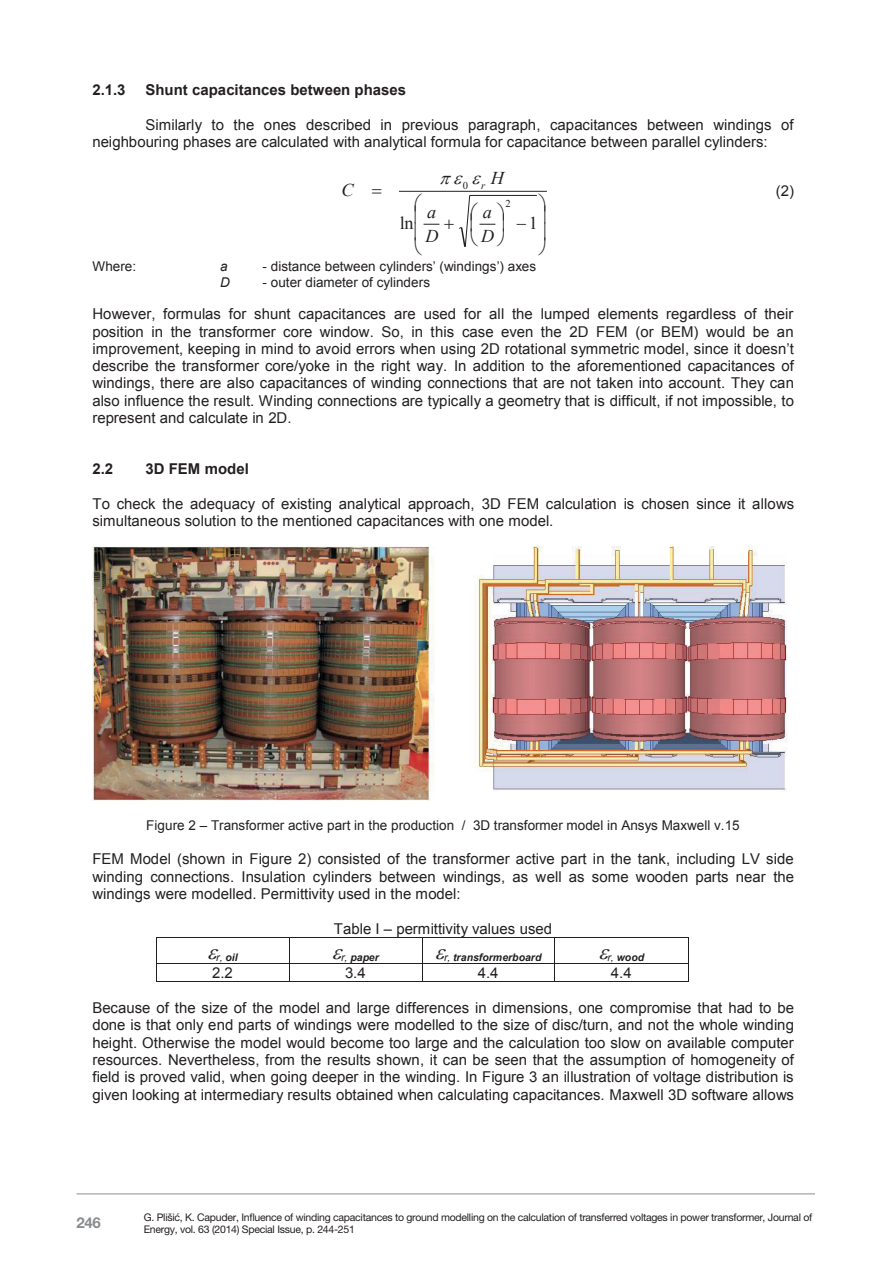
<style>
.page{position:relative;width:893px;height:1263px;background:#fff}
.page>*{position:absolute;margin:0;border:0;box-sizing:border-box;transform-origin:0 0}
.t1{font:italic 18px "Times New Roman";color:#231f20}
.t2{font:18px "Times New Roman";color:#231f20}
.t3{font:15px/17.2px "Arial";color:#231f20;text-align:justify}
.t4{font:700 15px "Arial";color:#231f20}
.t5{font:700 15px "MH Helvetica";color:#8a8c8f}
.t6{font:13.5px "Arial";letter-spacing:.005em;color:#231f20}
.t7{font:13.5px "Arial";letter-spacing:.005em;color:#231f20}
.t8{font:italic 13.5px "Arial";color:#231f20}
.t9{font:10.5px/12px "MH Helvetica";letter-spacing:-.025em;color:#231f20}
.t10{font:italic 700 10.5px "Arial";color:#231f20}
.t11{font:10.5px "Times New Roman";color:#231f20}
.t12{font:italic 10.5px "Times New Roman";color:#231f20}
.s1{font-style:inherit}
.s2{font-weight:400}
</style>
<div class="page">
<hr style="left:77px;top:1193px;width:738px;height:1px;background:#8a8c8f">
<hr style="left:470px;top:195px;width:67px;height:1px;background:#231f20">
<hr style="left:399px;top:191px;width:148px;height:1px;background:#231f20">
<img style="left:93px;top:547px;width:694px;height:253px">
<hr style="left:157px;top:937px;width:132px;height:1px;background:#231f20">
<hr style="left:290px;top:937px;width:132px;height:1px;background:#231f20">
<hr style="left:422px;top:937px;width:133px;height:1px;background:#231f20">
<hr style="left:555px;top:937px;width:133px;height:1px;background:#231f20">
<hr style="left:157px;top:963px;width:132px;height:1px;background:#231f20">
<hr style="left:290px;top:963px;width:132px;height:1px;background:#231f20">
<hr style="left:422px;top:963px;width:133px;height:1px;background:#231f20">
<hr style="left:555px;top:963px;width:133px;height:1px;background:#231f20">
<svg style="left:156px;top:937px;width:1px;height:45px"></svg>
<hr style="left:157px;top:981px;width:132px;height:1px;background:#231f20">
<svg style="left:289px;top:937px;width:1px;height:45px"></svg>
<hr style="left:290px;top:981px;width:132px;height:1px;background:#231f20">
<svg style="left:422px;top:938px;width:1px;height:43px"></svg>
<hr style="left:422px;top:981px;width:133px;height:1px;background:#231f20">
<hr style="left:555px;top:981px;width:133px;height:1px;background:#231f20">
<svg style="left:688px;top:937px;width:1px;height:45px"></svg>
<svg style="left:423px;top:223px;width:16px;height:2px"></svg>
<svg style="left:459px;top:195px;width:45px;height:52px"></svg>
<p class="t4" style="left:92px;top:80px;width:35px">2.1.3</p>
<p class="t4" style="left:146px;top:80px;width:262px">Shunt capacitances between phases</p>
<p class="t3" style="left:92px;top:116px;width:703px;text-indent:53px">Similarly to the ones described in previous paragraph, capacitances between windings of neighbouring phases are calculated with analytical formula for capacitance between parallel cylinders:</p>
<p class="t1" style="left:491px;top:166px;width:15px">H</p>
<p class="t11" style="left:463px;top:178px;width:7px">0</p>
<p class="t1" style="left:342px;top:177px;width:14px">C</p>
<p class="t12" style="left:481px;top:178px;width:6px">r</p>
<p class="t3" style="left:776px;top:182px;width:20px">(2)</p>
<p class="t11" style="left:505px;top:196px;width:7px">2</p>
<p class="t1" style="left:427px;top:199px;width:11px">a</p>
<p class="t1" style="left:483px;top:199px;width:11px">a</p>
<p class="t2" style="left:400px;top:211px;width:15px">ln</p>
<p class="t2" style="left:529px;top:211px;width:11px">1</p>
<p class="t1" style="left:425px;top:224px;width:15px">D</p>
<p class="t1" style="left:481px;top:224px;width:15px">D</p>
<p class="t6" style="left:92px;top:258px;width:45px">Where:</p>
<p class="t8" style="left:220px;top:258px;width:9px">a</p>
<p class="t7" style="left:263px;top:258px;width:275px"><span class="s1">-</span> distance between cylinders’ (windings’) axes</p>
<p class="t8" style="left:220px;top:273px;width:11px">D</p>
<p class="t6" style="left:263px;top:273px;width:169px">- outer diameter of cylinders</p>
<p class="t3" style="left:92px;top:305px;width:703px">However, formulas for shunt capacitances are used for all the lumped elements regardless of their position in the transformer core window. So, in this case even the 2D FEM (or BEM) would be an improvement, keeping in mind to avoid errors when using 2D rotational symmetric model, <span class="s1">since it doesn’t </span>describe the transformer core/yoke in the right way. In addition to the aforementioned capacitances of windings, there are also capacitances of winding connections that are not taken into account. They can also influence the result. Winding connections are typically a geometry that is difficult, if not impossible, to represent and calculate in 2D.</p>
<p class="t4" style="left:92px;top:459px;width:22px">2.2</p>
<p class="t4" style="left:146px;top:459px;width:105px">3D FEM model</p>
<p class="t3" style="left:92px;top:495px;width:703px">To check the adequacy of existing analytical approach, 3D FEM calculation is chosen since it allows simultaneous solution to the mentioned capacitances with one model.</p>
<p class="t6" style="left:146px;top:817px;width:595px">Figure 2 <span class="s1">–</span> Transformer active part in the production / 3D transformer model in Ansys Maxwell v.15</p>
<p class="t3" style="left:92px;top:851px;width:703px">FEM Model (shown in Figure 2) consisted of the transformer active part in the tank, including LV side winding connections. Insulation cylinders between windings, as well as some wooden parts near the windings were modelled. Permittivity used in the model:</p>
<p class="t3" style="left:334px;top:920px;width:220px">Table I <span class="s1">–</span> permittivity values used</p>
<p class="t10" style="left:216px;top:950px;width:23px"><span class="s2">r,</span> oil</p>
<p class="t10" style="left:341px;top:950px;width:39px"><span class="s2">r,</span> paper</p>
<p class="t10" style="left:444px;top:950px;width:99px"><span class="s2">r,</span> transformerboard</p>
<p class="t10" style="left:607px;top:950px;width:38px"><span class="s2">r,</span> wood</p>
<p class="t3" style="left:212px;top:964px;width:22px">2.2</p>
<p class="t3" style="left:345px;top:964px;width:22px">3.4</p>
<p class="t3" style="left:478px;top:964px;width:22px">4.4</p>
<p class="t3" style="left:611px;top:964px;width:22px">4.4</p>
<p class="t3" style="left:92px;top:999px;width:703px">Because of the size of the model and large differences in dimensions, one compromise that had to be done is that only end parts of windings were modelled to the size of disc/turn, and not the whole winding height. Otherwise the model would become too large and the calculation too slow on available computer resources. Nevertheless, from the results shown, it can be seen that the assumption of homogeneity of field is proved valid, when going deeper in the winding. In Figure 3 an illustration of voltage distribution is given looking at intermediary results obtained when calculating capacitances. Maxwell 3D software allows</p>
<p class="t5" style="left:77px;top:1213px;width:26px">246</p>
<p class="t9" style="left:144px;top:1211px;width:670px">G. Plišić, K. Capuder, Influence of winding capacitances to ground modelling on the calculation of transferred voltages in power transformer, Journal of<br>Energy, vol. 63 (2014) Special Issue, p. 244-251</p>
</div>
